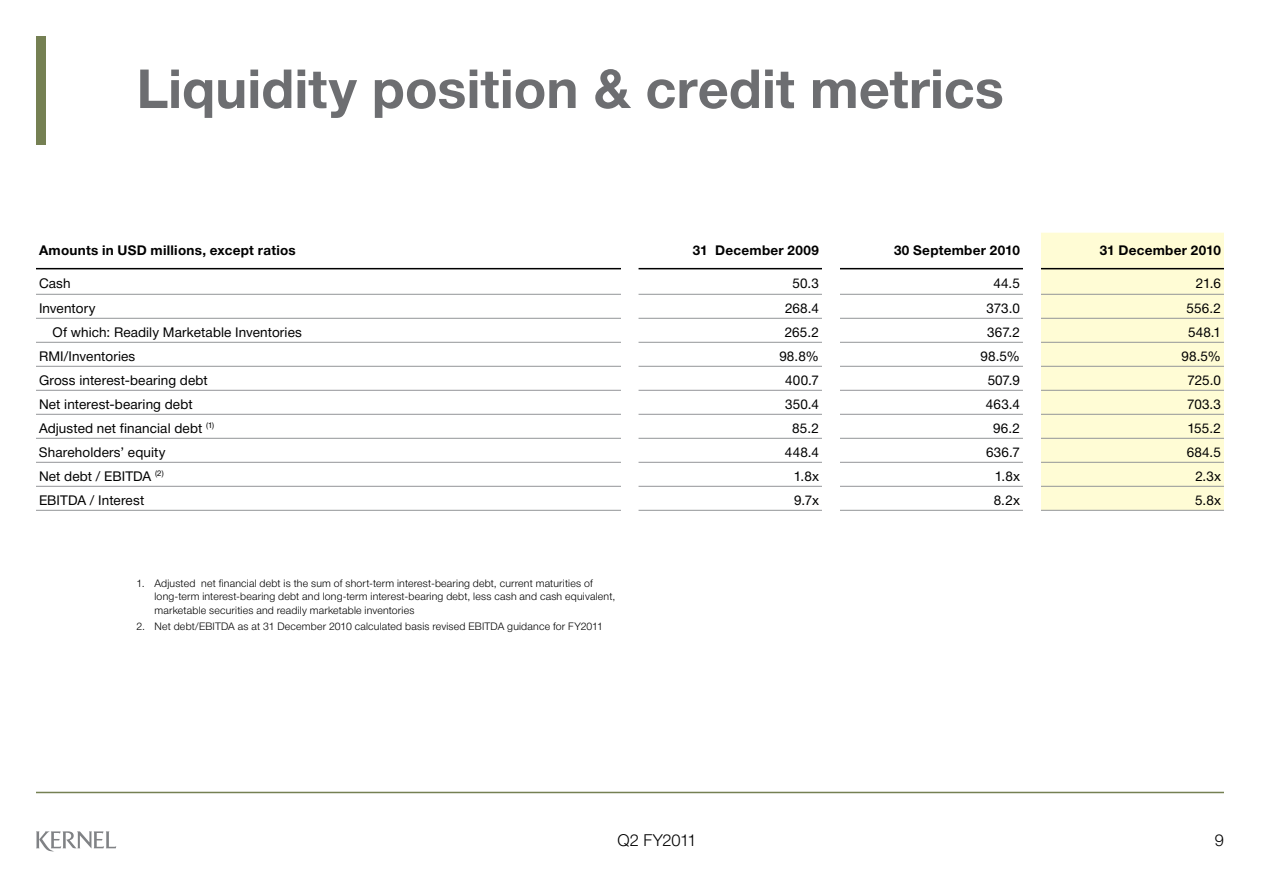
<style>
.page{position:relative;width:1263px;height:893px;background:#fff}
.page>*{position:absolute;margin:0;border:0;box-sizing:border-box;transform-origin:0 0}
.t1{font:700 54px "Helvetica Neue Cyr";color:#6d6e71}
.t2{font:300 16.5px "Helvetica Neue Cyr";letter-spacing:-.02em;color:#000}
.t3{font:13.5px "Helvetica Neue Cyr";letter-spacing:.01em;color:#000}
.t4{font:700 13.5px "Helvetica Neue Cyr";letter-spacing:.02em;color:#000}
.t5{font:300 10.5px/13.5px "Helvetica Neue Cyr";letter-spacing:.02em;color:#000}
</style>
<div class="page">
<hr style="left:36px;top:792px;width:1188px;height:1px;background:#758053">
<svg style="left:36px;top:831px;width:80px;height:21px"></svg>
<div style="left:36px;top:36px;width:9px;height:108px;background:#758053"></div>
<div style="left:1041px;top:233px;width:183px;height:277px;background:#fffcd5"></div>
<hr style="left:36px;top:294px;width:585px;height:1px;background:#939598">
<hr style="left:638px;top:294px;width:184px;height:1px;background:#939598">
<hr style="left:840px;top:294px;width:183px;height:1px;background:#939598">
<hr style="left:1041px;top:294px;width:183px;height:1px;background:#939598">
<hr style="left:36px;top:318px;width:585px;height:1px;background:#939598">
<hr style="left:638px;top:318px;width:184px;height:1px;background:#939598">
<hr style="left:840px;top:318px;width:183px;height:1px;background:#939598">
<hr style="left:1041px;top:318px;width:183px;height:1px;background:#939598">
<hr style="left:638px;top:438px;width:184px;height:1px;background:#939598">
<hr style="left:36px;top:462px;width:585px;height:1px;background:#939598">
<hr style="left:840px;top:462px;width:183px;height:1px;background:#939598">
<hr style="left:1041px;top:462px;width:183px;height:1px;background:#939598">
<hr style="left:36px;top:268px;width:585px;height:1px;background:#000">
<hr style="left:638px;top:268px;width:184px;height:1px;background:#000">
<hr style="left:840px;top:268px;width:183px;height:1px;background:#000">
<hr style="left:1041px;top:268px;width:183px;height:1px;background:#000">
<hr style="left:36px;top:366px;width:585px;height:1px;background:#939598">
<hr style="left:638px;top:366px;width:184px;height:1px;background:#939598">
<hr style="left:840px;top:366px;width:183px;height:1px;background:#939598">
<hr style="left:1041px;top:366px;width:183px;height:1px;background:#939598">
<hr style="left:36px;top:342px;width:585px;height:1px;background:#939598">
<hr style="left:638px;top:342px;width:184px;height:1px;background:#939598">
<hr style="left:840px;top:342px;width:183px;height:1px;background:#939598">
<hr style="left:1041px;top:342px;width:183px;height:1px;background:#939598">
<hr style="left:36px;top:438px;width:585px;height:1px;background:#939598">
<hr style="left:840px;top:438px;width:183px;height:1px;background:#939598">
<hr style="left:1041px;top:438px;width:183px;height:1px;background:#939598">
<hr style="left:36px;top:390px;width:585px;height:1px;background:#939598">
<hr style="left:638px;top:390px;width:184px;height:1px;background:#939598">
<hr style="left:840px;top:390px;width:183px;height:1px;background:#939598">
<hr style="left:1041px;top:390px;width:183px;height:1px;background:#939598">
<hr style="left:36px;top:414px;width:585px;height:1px;background:#939598">
<hr style="left:638px;top:414px;width:184px;height:1px;background:#939598">
<hr style="left:840px;top:414px;width:183px;height:1px;background:#939598">
<hr style="left:1041px;top:414px;width:183px;height:1px;background:#939598">
<hr style="left:638px;top:462px;width:184px;height:1px;background:#939598">
<hr style="left:36px;top:486px;width:585px;height:1px;background:#939598">
<hr style="left:36px;top:510px;width:585px;height:1px;background:#939598">
<hr style="left:638px;top:510px;width:184px;height:1px;background:#939598">
<hr style="left:840px;top:510px;width:183px;height:1px;background:#939598">
<hr style="left:1041px;top:486px;width:183px;height:1px;background:#939598">
<hr style="left:1041px;top:510px;width:183px;height:1px;background:#939598">
<hr style="left:638px;top:486px;width:184px;height:1px;background:#939598">
<hr style="left:840px;top:486px;width:183px;height:1px;background:#939598">
<h1 class="t1" style="left:136px;top:59px;width:869px">Liquidity position &amp; credit metrics</h1>
<p class="t4" style="left:39px;top:243px;width:258px">Amounts in USD millions, except ratios</p>
<p class="t4" style="left:693px;top:243px;width:128px">31 December 2009</p>
<p class="t4" style="left:894px;top:243px;width:127px">30 September 2010</p>
<p class="t4" style="left:1100px;top:243px;width:123px">31 December 2010</p>
<p class="t3" style="left:39px;top:276px;width:33px">Cash</p>
<p class="t3" style="left:792px;top:276px;width:28px">50.3</p>
<p class="t3" style="left:993px;top:276px;width:28px">44.5</p>
<p class="t3" style="left:1196px;top:276px;width:27px">21.6</p>
<p class="t3" style="left:39px;top:301px;width:58px">Inventory</p>
<p class="t3" style="left:785px;top:301px;width:35px">268.4</p>
<p class="t3" style="left:986px;top:301px;width:35px">373.0</p>
<p class="t3" style="left:1186px;top:301px;width:36px">556.2</p>
<p class="t3" style="left:52px;top:325px;width:251px">Of which: Readily Marketable Inventories</p>
<p class="t3" style="left:785px;top:325px;width:36px">265.2</p>
<p class="t3" style="left:987px;top:325px;width:34px">367.2</p>
<p class="t3" style="left:1188px;top:325px;width:34px">548.1</p>
<p class="t3" style="left:39px;top:349px;width:98px">RMI/Inventories</p>
<p class="t3" style="left:779px;top:349px;width:41px">98.8%</p>
<p class="t3" style="left:980px;top:349px;width:41px">98.5%</p>
<p class="t3" style="left:1181px;top:349px;width:41px">98.5%</p>
<p class="t3" style="left:39px;top:373px;width:170px">Gross interest-bearing debt</p>
<p class="t3" style="left:785px;top:373px;width:35px">400.7</p>
<p class="t3" style="left:988px;top:373px;width:34px">507.9</p>
<p class="t3" style="left:1187px;top:373px;width:35px">725.0</p>
<p class="t3" style="left:39px;top:397px;width:155px">Net interest-bearing debt</p>
<p class="t3" style="left:785px;top:397px;width:35px">350.4</p>
<p class="t3" style="left:986px;top:397px;width:36px">463.4</p>
<p class="t3" style="left:1187px;top:397px;width:35px">703.3</p>
<p class="t3" style="left:39px;top:421px;width:177px">Adjusted net financial debt <sup>(1)</sup></p>
<p class="t3" style="left:792px;top:421px;width:28px">85.2</p>
<p class="t3" style="left:993px;top:421px;width:28px">96.2</p>
<p class="t3" style="left:1187px;top:421px;width:35px">155.2</p>
<p class="t3" style="left:39px;top:445px;width:128px">Shareholders’ equity</p>
<p class="t3" style="left:785px;top:445px;width:36px">448.4</p>
<p class="t3" style="left:986px;top:445px;width:35px">636.7</p>
<p class="t3" style="left:1187px;top:445px;width:36px">684.5</p>
<p class="t3" style="left:39px;top:469px;width:126px">Net debt / EBITDA <sup>(2)</sup></p>
<p class="t3" style="left:794px;top:469px;width:27px">1.8x</p>
<p class="t3" style="left:995px;top:469px;width:27px">1.8x</p>
<p class="t3" style="left:1195px;top:469px;width:27px">2.3x</p>
<p class="t3" style="left:39px;top:493px;width:107px">EBITDA / Interest</p>
<p class="t3" style="left:794px;top:493px;width:26px">9.7x</p>
<p class="t3" style="left:994px;top:493px;width:28px">8.2x</p>
<p class="t3" style="left:1195px;top:493px;width:27px">5.8x</p>
<p class="t5" style="left:154px;top:576px;width:462px;text-indent:-18px">1. Adjusted net financial debt is the sum of short-term interest-bearing debt, current maturities of long-term interest-bearing debt and long-term interest-bearing debt, less cash and cash equivalent, marketable securities and readily marketable inventories</p>
<p class="t5" style="left:136px;top:620px;width:468px">2. Net debt/EBITDA as at 31 December 2010 calculated basis revised EBITDA guidance for FY2011</p>
<p class="t2" style="left:617px;top:831px;width:81px">Q2 FY2011</p>
<p class="t2" style="left:1215px;top:831px;width:11px">9</p>
</div>
